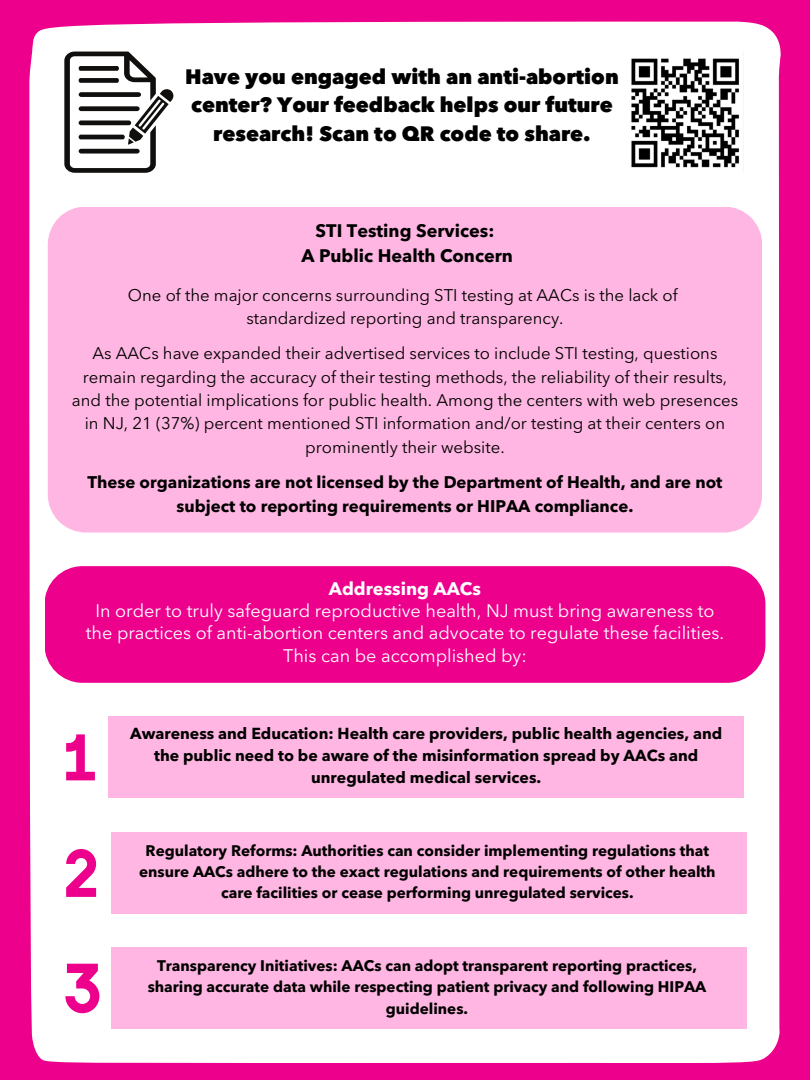
<style>
.page{position:relative;width:810px;height:1080px;background:#ec008c}
.page>*{position:absolute;margin:0;border:0;box-sizing:border-box;transform-origin:0 0}
.t1{font:800 20.69px/28.6px "Avenir Next Cyr";color:#000;text-align:center}
.t2{font:18.06px/22px "Avenir Next LT Pro";color:#fff;text-align:center}
.t3{font:700 18.06px "Avenir Next LT Pro";color:#fff}
.t4{font:700 18px "Avenir Next LT Pro";color:#000}
.t5{font:16.75px/23.3px "Avenir Next LT Pro";color:#000;text-align:center}
.t6{font:700 16.75px/23.3px "Avenir Next LT Pro";color:#000;text-align:center}
.t7{font:700 15.81px/22px "Avenir Next LT Pro";color:#000;text-align:center}
.t8{font:700 15.25px/21.1px "Avenir Next LT Pro";color:#000;text-align:center}
</style>
<div class="page">
<div style="left:29px;top:22px;width:752px;height:1041px;background:#fff"></div>
<div style="left:109px;top:716px;width:635px;height:82px;background:#ffb6e2"></div>
<svg style="left:66px;top:734px;width:29px;height:46px"></svg>
<div style="left:111px;top:832px;width:635px;height:82px;background:#ffb6e2"></div>
<svg style="left:66px;top:849px;width:30px;height:48px"></svg>
<div style="left:45px;top:566px;width:720px;height:117px;background:#ec008c;border-radius:38px"></div>
<div style="left:48px;top:207px;width:714px;height:326px;background:#ffb6e2"></div>
<img style="left:627px;top:51px;width:117px;height:122px">
<svg style="left:64px;top:52px;width:110px;height:121px;background:#b2b2b1"></svg>
<div style="left:112px;top:948px;width:635px;height:81px;background:#ffb6e2"></div>
<svg style="left:65px;top:964px;width:34px;height:49px"></svg>
<p class="t1" style="left:185px;top:62px;width:435px">Have you engaged with an anti-abortion center? Your feedback helps our future research! Scan to QR code to share.</p>
<p class="t4" style="left:316px;top:223px;width:180px">STI Testing Services:</p>
<p class="t4" style="left:301px;top:248px;width:213px">A Public Health Concern</p>
<p class="t5" style="left:128px;top:285px;width:551px">One of the major concerns surrounding STI testing at AACs is the lack of</p>
<p class="t5" style="left:246px;top:308px;width:319px">standardized reporting and transparency.</p>
<p class="t5" style="left:72px;top:343px;width:668px">As AACs have expanded their advertised services to include STI testing, questions remain regarding the accuracy of their testing methods, the reliability of their results, and the potential implications for public health. Among the centers with web presences in NJ, 21 (37%) percent mentioned STI information and/or testing at their centers on prominently their website.</p>
<p class="t6" style="left:87px;top:472px;width:637px">These organizations are not licensed by the Department of Health, and are not subject to reporting requirements or HIPAA compliance.</p>
<p class="t3" style="left:329px;top:582px;width:154px">Addressing AACs</p>
<p class="t2" style="left:86px;top:602px;width:640px">In order to truly safeguard reproductive health, NJ must bring awareness to the practices of anti-abortion centers and advocate to regulate these facilities.<br>This can be accomplished by:</p>
<p class="t7" style="left:130px;top:724px;width:594px">Awareness and Education: Health care providers, public health agencies, and the public need to be aware of the misinformation spread by AACs and unregulated medical services.</p>
<p class="t8" style="left:139px;top:841px;width:578px">Regulatory Reforms: Authorities can consider implementing regulations that ensure AACs adhere to the exact regulations and requirements of other health care facilities or cease performing unregulated services.</p>
<p class="t8" style="left:148px;top:957px;width:560px">Transparency Initiatives: AACs can adopt transparent reporting practices, sharing accurate data while respecting patient privacy and following HIPAA guidelines.</p>
</div>
